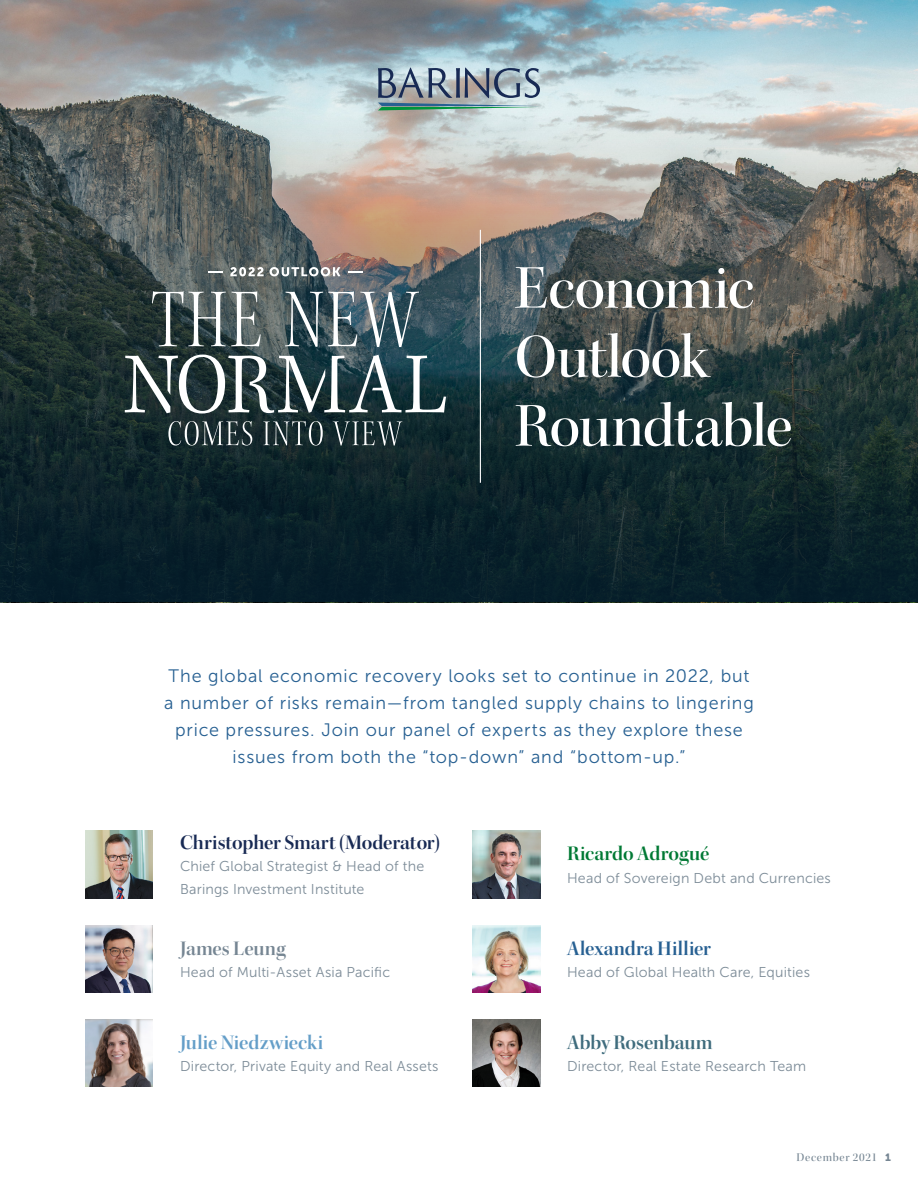
<style>
.page{position:relative;width:918px;height:1188px;background:#fff}
.page>*{position:absolute;margin:0;border:0;box-sizing:border-box;transform-origin:0 0}
.t1{font:63px/69px "Kepler Std Medium Disp";letter-spacing:-.015em;color:#fff}
.t2{font:21px "Kepler Std Semibold Disp";color:#182a54}
.t3{font:21px "Kepler Std Semibold Disp";letter-spacing:.01em;color:#276092}
.t4{font:21px "Kepler Std Semibold Disp";color:#649ec8}
.t5{font:21px "Kepler Std Semibold Disp";letter-spacing:-.005em;color:#007934}
.t6{font:21px "Kepler Std Semibold Disp";letter-spacing:-.005em;color:#3f6c7d}
.t7{font:21px "Kepler Std Semibold Disp";letter-spacing:.005em;color:#768693}
.t8{font:18px/27px "Museo Sans 300";letter-spacing:.045em;color:#276092;text-align:center}
.t9{font:14.25px/22.5px "Museo Sans 300";letter-spacing:.015em;color:#7d8c98}
.t10{font:12px "Kepler Std Medium Disp";letter-spacing:.065em;color:#768693}
.s1{font-family:"Museo Sans 900";font-size:10.5px}
</style>
<div class="page">
<img style="left:0;top:0;width:918px;height:602px">
<svg style="left:378px;top:67px;width:162px;height:43px;background:#8ea1a9"></svg>
<svg style="left:152px;top:291px;width:109px;height:55px"></svg>
<svg style="left:285px;top:291px;width:134px;height:56px;background:#5d727a"></svg>
<svg style="left:168px;top:421px;width:84px;height:25px;background:#445356"></svg>
<svg style="left:263px;top:421px;width:60px;height:25px"></svg>
<svg style="left:333px;top:421px;width:69px;height:25px;background:#3b4d50"></svg>
<svg style="left:230px;top:267px;width:34px;height:9px"></svg>
<svg style="left:270px;top:267px;width:70px;height:9px"></svg>
<svg style="left:208px;top:271px;width:15px;height:1px"></svg>
<svg style="left:348px;top:271px;width:15px;height:1px"></svg>
<svg style="left:125px;top:355px;width:321px;height:59px"></svg>
<hr style="left:480px;top:230px;width:1px;height:253px;background:#fff">
<img style="left:86px;top:831px;width:67px;height:67px">
<img style="left:473px;top:831px;width:67px;height:67px">
<img style="left:86px;top:925px;width:67px;height:68px">
<img style="left:473px;top:925px;width:67px;height:68px">
<img style="left:86px;top:1019px;width:67px;height:68px">
<img style="left:473px;top:1019px;width:67px;height:68px">
<h1 class="t1" style="left:515px;top:254px;width:279px">Economic<br>Outlook<br>Roundtable</h1>
<p class="t8" style="left:164px;top:663px;width:591px">The global economic recovery looks set to continue in 2022, but a number of risks remain—from tangled supply chains to lingering price pressures. Join our panel of experts as they explore these issues from both the “top-down” and “bottom-up.”</p>
<h2 class="t2" style="left:180px;top:830px;width:262px">Christopher Smart (Moderator)</h2>
<p class="t9" style="left:180px;top:855px;width:246px">Chief Global Strategist &amp; Head of the<br>Barings Investment Institute</p>
<h2 class="t7" style="left:180px;top:936px;width:107px">James Leung</h2>
<p class="t9" style="left:180px;top:961px;width:212px">Head of Multi-Asset Asia Pacific</p>
<h2 class="t4" style="left:180px;top:1030px;width:145px">Julie Niedzwiecki</h2>
<p class="t9" style="left:180px;top:1055px;width:260px">Director, Private Equity and Real Assets</p>
<h2 class="t5" style="left:567px;top:842px;width:144px">Ricardo Adrogué</h2>
<p class="t9" style="left:567px;top:866px;width:265px">Head of Sovereign Debt and Currencies</p>
<h2 class="t3" style="left:567px;top:936px;width:146px">Alexandra Hillier</h2>
<p class="t9" style="left:567px;top:961px;width:245px">Head of Global Health Care, Equities</p>
<h2 class="t6" style="left:567px;top:1030px;width:147px">Abby Rosenbaum</h2>
<p class="t9" style="left:567px;top:1055px;width:241px">Director, Real Estate Research Team</p>
<p class="t10" style="left:796px;top:1150px;width:96px">December 2021 <span class="s1">1</span></p>
</div>
